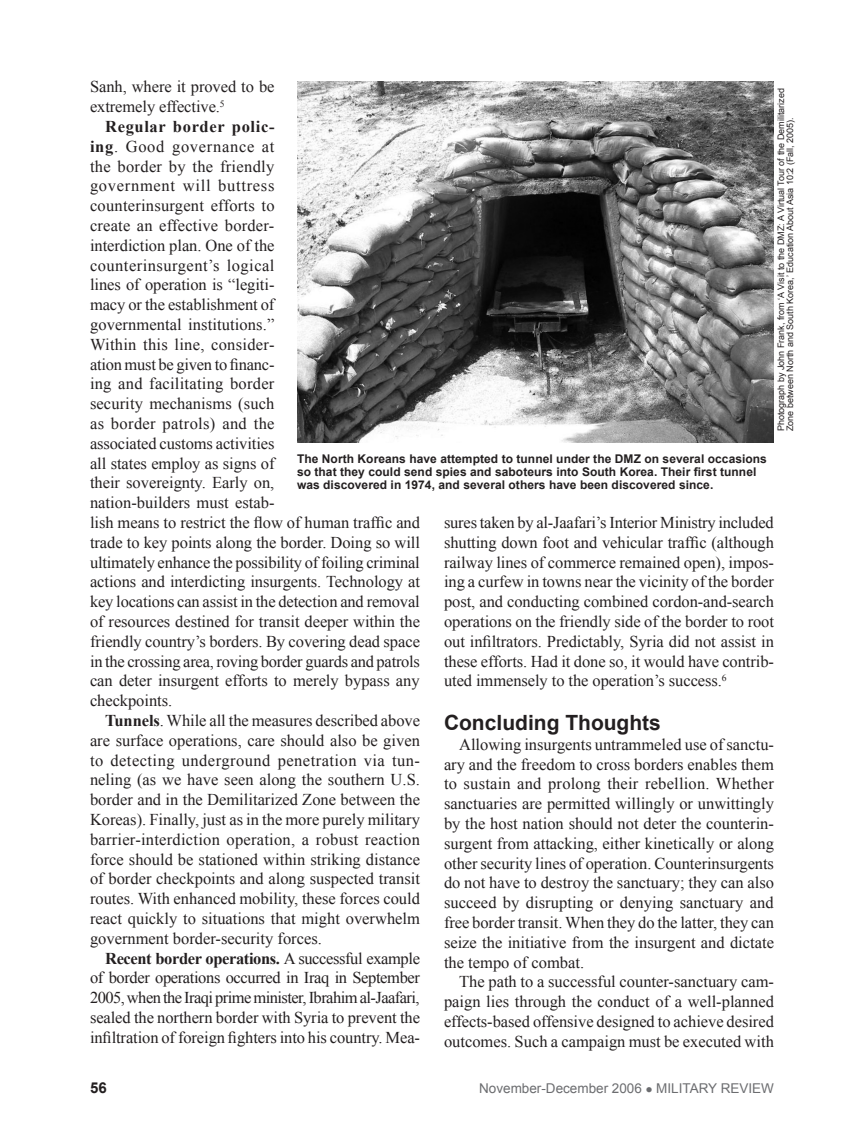
<style>
.page{position:relative;width:864px;height:1134px;background:#fff}
.page>*{position:absolute;margin:0;border:0;box-sizing:border-box;transform-origin:0 0}
.subhead{font:700 21px "Arial";color:#231f20}
.fob{font:16.5px/19.8px "Times New Roman";letter-spacing:-.005em;color:#231f20;text-align:justify}
.t1{font:700 15px "Arial";color:#231f20}
.t2{font:13.5px "Arial";color:#6c6d70}
.cutline{font:700 12px/12.8px "Arial";letter-spacing:.005em;color:#231f20}
.photocred{font:9px/9px "Arial";color:#231f20}
.s1{font-weight:700}
</style>
<div class="page">
<img style="left:297px;top:81px;width:477px;height:361px">
<p class="fob" style="left:90px;top:77px;width:186px">Sanh, where it proved to be extremely effective.<sup>5</sup></p>
<p class="fob" style="left:90px;top:116px;width:332px;text-align:left;text-indent:15px"><span class="s1">Regular border polic-<br>ing</span>. Good governance at<br>the border by the friendly<br>government will buttress<br>counterinsurgent efforts to<br>create an effective border-<br>interdiction plan. One of the<br>counterinsurgent’s logical<br>lines of operation is “legiti-<br>macy or the establishment of<br>governmental institutions.”<br>Within this line, consider-<br>ation must be given to financ-<br>ing and facilitating border<br>security mechanisms (such<br>as border patrols) and the<br>associated customs activities<br>all states employ as signs of<br>their sovereignty. Early on,<br>nation-builders must estab-<br>lish means to restrict the flow of human traffic and trade to key points along the border. Doing so will ultimately enhance the possibility of foiling criminal actions and interdicting insurgents. Technology at key locations can assist in the detection and removal of resources destined for transit deeper within the friendly country’s borders. By covering dead space in the crossing area, roving border guards and patrols can deter insurgent efforts to merely bypass any checkpoints.</p>
<p class="fob" style="left:90px;top:710px;width:332px;text-indent:15px"><span class="s1">Tunnels</span>. While all the measures described above are surface operations, care should also be given to detecting underground penetration via tun&shy;neling (as we have seen along the southern U.S. border and in the Demilitarized Zone between the Koreas). Finally, just as in the more purely military barrier-interdiction operation, a robust reaction force should be stationed within striking distance of border checkpoints and along suspected transit routes. With enhanced mobility, these forces could react quickly to situations that might overwhelm government border-security forces.</p>
<p class="fob" style="left:90px;top:948px;width:332px;text-indent:15px"><span class="s1">Recent border operations.</span> A successful example of border operations occurred in Iraq in September 2005, when the Iraqi prime minister, Ibrahim al-Jaafari, sealed the northern border with Syria to prevent the infiltration of foreign fighters into his country. Mea-</p>
<p class="photocred" style="left:777px;top:431px;width:344px;rotate:-90deg">Photograph by John Frank, from ‘A Visit to the DMZ: A Virtual Tour of the Demilitarized<br>Zone between North and South Korea,’ Education About Asia 10:2 (Fall, 2005).</p>
<p class="cutline" style="left:297px;top:453px;width:471px">The North Koreans have attempted to tunnel under the DMZ on several occasions so that they could send spies and saboteurs into South Korea. Their first tunnel was discovered in 1974, and several others have been discovered since.</p>
<p class="fob" style="left:444px;top:512px;width:332px">sures taken by al-Jaafari’s Interior Ministry included shutting down foot and vehicular traffic (although railway lines of commerce remained open), impos&shy;ing a curfew in towns near the vicinity of the border post, and conducting combined cordon-and-search operations on the friendly side of the border to root out infiltrators. Predictably, Syria did not assist in these efforts. Had it done so, it would have contrib&shy;uted immensely to the operation’s success.<sup>6</sup></p>
<p class="subhead" style="left:444px;top:709px;width:218px">Concluding Thoughts</p>
<p class="fob" style="left:444px;top:734px;width:332px;text-indent:15px">Allowing insurgents untrammeled use of sanctu&shy;ary and the freedom to cross borders enables them to sustain and prolong their rebellion. Whether sanctuaries are permitted willingly or unwittingly by the host nation should not deter the counterin&shy;surgent from attacking, either kinetically or along other security lines of operation. Counterinsurgents do not have to destroy the sanctuary; they can also succeed by disrupting or denying sanctuary and free border transit. When they do the latter, they can seize the initiative from the insurgent and dictate the tempo of combat.</p>
<p class="fob" style="left:444px;top:972px;width:332px;text-indent:15px">The path to a successful counter-sanctuary cam&shy;paign lies through the conduct of a well-planned effects-based offensive designed to achieve desired outcomes. Such a campaign must be executed with</p>
<p class="t1" style="left:90px;top:1078px;width:18px">56</p>
<p class="t2" style="left:479px;top:1080px;width:296px">November-December 2006 ● Military Review</p>
</div>
